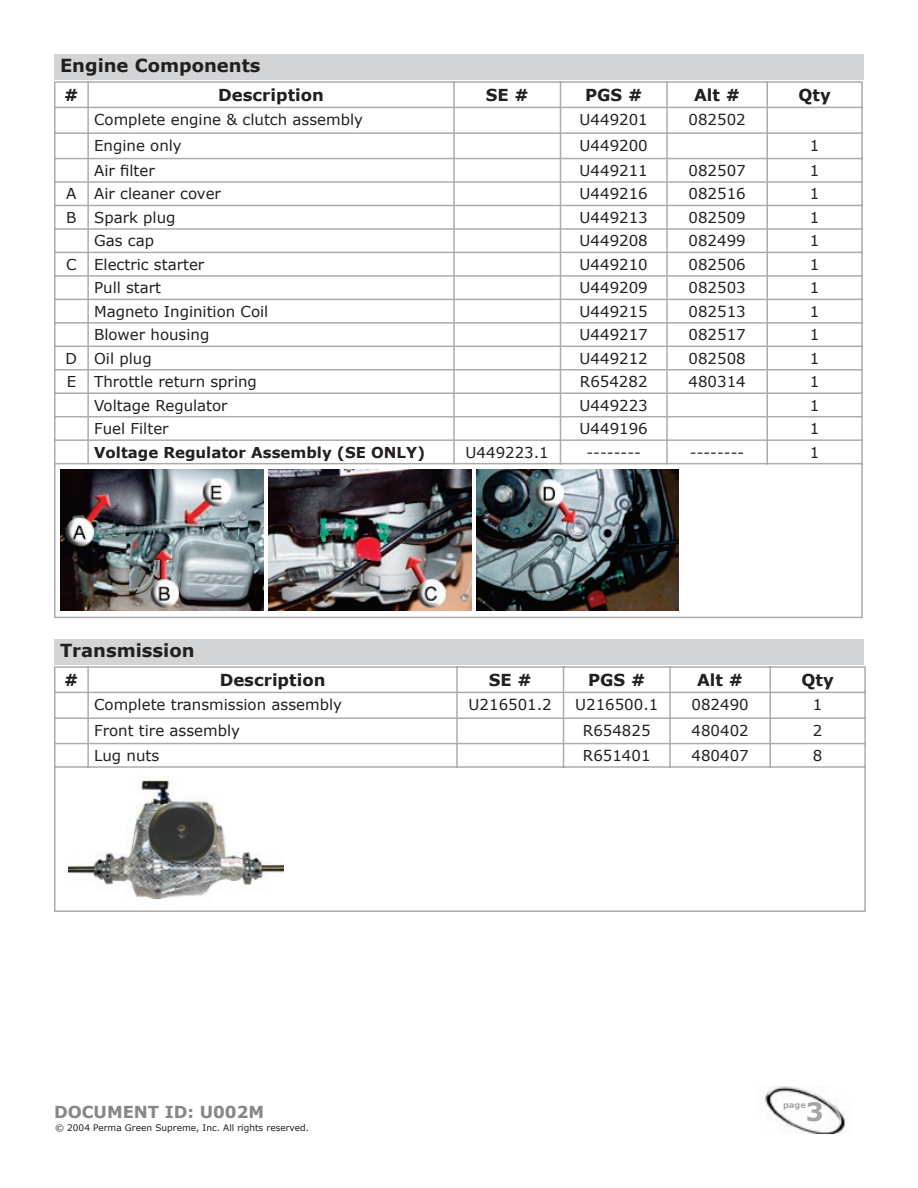
<style>
.page{position:relative;width:918px;height:1188px;background:#fff}
.page>*{position:absolute;margin:0;border:0;box-sizing:border-box;transform-origin:0 0}
.t1{font:700 25.2px "Verdana";color:#a4a5a9}
.t2{font:700 18px "Verdana";color:#231f20}
.t3{font:700 16.5px "Verdana";color:#231f20}
.t4{font:700 16.5px "Verdana";color:#85878a}
.t5{font:15px "Verdana";color:#231f20}
.t6{font:700 15px "Verdana";color:#231f20}
.t7{font:9px "Verdana";color:#231f20}
.t8{font:700 8.4px "Verdana";color:#a4a5a9}
</style>
<div class="page">
<div style="left:54px;top:54px;width:810px;height:25px;background:#d3d4d6"></div>
<svg style="left:54px;top:81px;width:809px;height:538px"></svg>
<img style="left:61px;top:470px;width:202px;height:140px">
<img style="left:269px;top:470px;width:202px;height:140px">
<img style="left:476px;top:470px;width:203px;height:140px">
<div style="left:54px;top:639px;width:810px;height:25px;background:#d3d4d6"></div>
<hr style="left:54px;top:666px;width:33px;height:2px;background:#abacb0">
<hr style="left:54px;top:668px;width:2px;height:24px;background:#abacb0">
<hr style="left:89px;top:666px;width:367px;height:2px;background:#abacb0">
<hr style="left:87px;top:666px;width:2px;height:26px;background:#abacb0">
<hr style="left:458px;top:666px;width:105px;height:2px;background:#abacb0">
<hr style="left:456px;top:666px;width:2px;height:26px;background:#abacb0">
<hr style="left:564px;top:666px;width:105px;height:2px;background:#abacb0">
<hr style="left:671px;top:666px;width:98px;height:2px;background:#abacb0">
<hr style="left:669px;top:666px;width:2px;height:26px;background:#abacb0">
<hr style="left:771px;top:666px;width:95px;height:2px;background:#abacb0">
<hr style="left:769px;top:666px;width:2px;height:26px;background:#abacb0">
<hr style="left:864px;top:668px;width:2px;height:24px;background:#abacb0">
<hr style="left:54px;top:692px;width:35px;height:1px;background:#abacb0">
<hr style="left:54px;top:693px;width:2px;height:24px;background:#abacb0">
<hr style="left:89px;top:692px;width:369px;height:1px;background:#abacb0">
<hr style="left:87px;top:693px;width:2px;height:24px;background:#abacb0">
<hr style="left:458px;top:692px;width:106px;height:1px;background:#abacb0">
<hr style="left:456px;top:693px;width:2px;height:24px;background:#abacb0">
<hr style="left:564px;top:692px;width:107px;height:1px;background:#abacb0">
<hr style="left:671px;top:692px;width:100px;height:1px;background:#abacb0">
<hr style="left:669px;top:693px;width:2px;height:24px;background:#abacb0">
<hr style="left:771px;top:692px;width:95px;height:1px;background:#abacb0">
<hr style="left:769px;top:693px;width:2px;height:24px;background:#abacb0">
<hr style="left:864px;top:693px;width:2px;height:24px;background:#abacb0">
<hr style="left:54px;top:717px;width:35px;height:2px;background:#abacb0">
<hr style="left:54px;top:719px;width:2px;height:24px;background:#abacb0">
<hr style="left:89px;top:717px;width:369px;height:2px;background:#abacb0">
<hr style="left:87px;top:719px;width:2px;height:24px;background:#abacb0">
<hr style="left:458px;top:717px;width:106px;height:2px;background:#abacb0">
<hr style="left:456px;top:719px;width:2px;height:24px;background:#abacb0">
<hr style="left:564px;top:717px;width:107px;height:2px;background:#abacb0">
<hr style="left:671px;top:717px;width:100px;height:2px;background:#abacb0">
<hr style="left:669px;top:719px;width:2px;height:24px;background:#abacb0">
<hr style="left:771px;top:717px;width:95px;height:2px;background:#abacb0">
<hr style="left:769px;top:719px;width:2px;height:24px;background:#abacb0">
<hr style="left:864px;top:719px;width:2px;height:24px;background:#abacb0">
<hr style="left:54px;top:743px;width:35px;height:1px;background:#abacb0">
<hr style="left:54px;top:744px;width:2px;height:22px;background:#abacb0">
<hr style="left:89px;top:743px;width:369px;height:1px;background:#abacb0">
<hr style="left:87px;top:744px;width:2px;height:24px;background:#abacb0">
<hr style="left:458px;top:743px;width:106px;height:1px;background:#abacb0">
<hr style="left:456px;top:744px;width:2px;height:24px;background:#abacb0">
<hr style="left:564px;top:743px;width:107px;height:1px;background:#abacb0">
<svg style="left:563px;top:666px;width:1px;height:102px"></svg>
<hr style="left:671px;top:743px;width:100px;height:1px;background:#abacb0">
<hr style="left:669px;top:744px;width:2px;height:24px;background:#abacb0">
<hr style="left:771px;top:743px;width:95px;height:1px;background:#abacb0">
<hr style="left:769px;top:744px;width:2px;height:24px;background:#abacb0">
<hr style="left:864px;top:744px;width:2px;height:22px;background:#abacb0">
<hr style="left:54px;top:766px;width:33px;height:2px;background:#abacb0">
<hr style="left:54px;top:768px;width:2px;height:142px;background:#abacb0">
<hr style="left:89px;top:766px;width:367px;height:2px;background:#abacb0">
<hr style="left:458px;top:766px;width:105px;height:2px;background:#abacb0">
<hr style="left:564px;top:766px;width:105px;height:2px;background:#abacb0">
<hr style="left:671px;top:766px;width:98px;height:2px;background:#abacb0">
<hr style="left:771px;top:766px;width:95px;height:2px;background:#abacb0">
<hr style="left:864px;top:768px;width:2px;height:142px;background:#abacb0">
<hr style="left:54px;top:910px;width:34px;height:2px;background:#abacb0">
<hr style="left:88px;top:910px;width:369px;height:2px;background:#abacb0">
<hr style="left:457px;top:910px;width:106px;height:2px;background:#abacb0">
<hr style="left:563px;top:910px;width:107px;height:2px;background:#abacb0">
<hr style="left:670px;top:910px;width:100px;height:2px;background:#abacb0">
<hr style="left:770px;top:910px;width:96px;height:2px;background:#abacb0">
<img style="left:764px;top:1086px;width:83px;height:48px">
<img style="left:68px;top:779px;width:216px;height:121px">
<p class="t2" style="left:60px;top:54px;width:202px">Engine Components</p>
<p class="t3" style="left:64px;top:84px;width:16px">#</p>
<p class="t3" style="left:218px;top:84px;width:107px">Description</p>
<p class="t3" style="left:486px;top:84px;width:44px">SE #</p>
<p class="t3" style="left:585px;top:84px;width:59px">PGS #</p>
<p class="t3" style="left:694px;top:84px;width:47px">Alt #</p>
<p class="t3" style="left:799px;top:84px;width:34px">Qty</p>
<p class="t5" style="left:94px;top:110px;width:270px">Complete engine &amp; clutch assembly</p>
<p class="t5" style="left:580px;top:110px;width:70px">U449201</p>
<p class="t5" style="left:689px;top:110px;width:59px">082502</p>
<p class="t5" style="left:94px;top:136px;width:89px">Engine only</p>
<p class="t5" style="left:580px;top:136px;width:70px">U449200</p>
<p class="t5" style="left:810px;top:136px;width:11px">1</p>
<p class="t5" style="left:94px;top:161px;width:62px">Air filter</p>
<p class="t5" style="left:580px;top:161px;width:70px">U449211</p>
<p class="t5" style="left:689px;top:161px;width:59px">082507</p>
<p class="t5" style="left:810px;top:161px;width:11px">1</p>
<p class="t5" style="left:66px;top:184px;width:156px">A Air cleaner cover</p>
<p class="t5" style="left:580px;top:184px;width:70px">U449216</p>
<p class="t5" style="left:689px;top:184px;width:59px">082516</p>
<p class="t5" style="left:810px;top:184px;width:11px">1</p>
<p class="t5" style="left:66px;top:208px;width:111px">B Spark plug</p>
<p class="t5" style="left:580px;top:208px;width:70px">U449213</p>
<p class="t5" style="left:689px;top:208px;width:59px">082509</p>
<p class="t5" style="left:810px;top:208px;width:11px">1</p>
<p class="t5" style="left:94px;top:231px;width:61px">Gas cap</p>
<p class="t5" style="left:580px;top:231px;width:70px">U449208</p>
<p class="t5" style="left:689px;top:231px;width:59px">082499</p>
<p class="t5" style="left:810px;top:231px;width:11px">1</p>
<p class="t5" style="left:66px;top:255px;width:140px">C Electric starter</p>
<p class="t5" style="left:580px;top:255px;width:70px">U449210</p>
<p class="t5" style="left:689px;top:255px;width:59px">082506</p>
<p class="t5" style="left:810px;top:255px;width:11px">1</p>
<p class="t5" style="left:94px;top:278px;width:69px">Pull start</p>
<p class="t5" style="left:580px;top:278px;width:70px">U449209</p>
<p class="t5" style="left:689px;top:278px;width:59px">082503</p>
<p class="t5" style="left:810px;top:278px;width:11px">1</p>
<p class="t5" style="left:94px;top:302px;width:176px">Magneto Inginition Coil</p>
<p class="t5" style="left:580px;top:302px;width:70px">U449215</p>
<p class="t5" style="left:689px;top:302px;width:59px">082513</p>
<p class="t5" style="left:810px;top:302px;width:11px">1</p>
<p class="t5" style="left:94px;top:325px;width:117px">Blower housing</p>
<p class="t5" style="left:580px;top:325px;width:70px">U449217</p>
<p class="t5" style="left:689px;top:325px;width:59px">082517</p>
<p class="t5" style="left:810px;top:325px;width:11px">1</p>
<p class="t5" style="left:66px;top:349px;width:88px">D Oil plug</p>
<p class="t5" style="left:580px;top:349px;width:70px">U449212</p>
<p class="t5" style="left:689px;top:349px;width:59px">082508</p>
<p class="t5" style="left:810px;top:349px;width:11px">1</p>
<p class="t5" style="left:67px;top:372px;width:192px">E Throttle return spring</p>
<p class="t5" style="left:580px;top:372px;width:69px">R654282</p>
<p class="t5" style="left:689px;top:372px;width:59px">480314</p>
<p class="t5" style="left:810px;top:372px;width:11px">1</p>
<p class="t5" style="left:94px;top:396px;width:135px">Voltage Regulator</p>
<p class="t5" style="left:580px;top:396px;width:70px">U449223</p>
<p class="t5" style="left:810px;top:396px;width:11px">1</p>
<p class="t5" style="left:94px;top:419px;width:76px">Fuel Filter</p>
<p class="t5" style="left:580px;top:419px;width:70px">U449196</p>
<p class="t5" style="left:810px;top:419px;width:11px">1</p>
<p class="t6" style="left:94px;top:443px;width:333px">Voltage Regulator Assembly (SE ONLY)</p>
<p class="t5" style="left:466px;top:443px;width:85px">U449223.1</p>
<p class="t5" style="left:586px;top:443px;width:56px">--------</p>
<p class="t5" style="left:690px;top:443px;width:56px">--------</p>
<p class="t5" style="left:810px;top:443px;width:11px">1</p>
<p class="t2" style="left:60px;top:639px;width:136px">Transmission</p>
<p class="t3" style="left:64px;top:669px;width:16px">#</p>
<p class="t3" style="left:220px;top:669px;width:107px">Description</p>
<p class="t3" style="left:489px;top:669px;width:44px">SE #</p>
<p class="t3" style="left:588px;top:669px;width:59px">PGS #</p>
<p class="t3" style="left:697px;top:669px;width:47px">Alt #</p>
<p class="t3" style="left:802px;top:669px;width:34px">Qty</p>
<p class="t5" style="left:94px;top:695px;width:249px">Complete transmission assembly</p>
<p class="t5" style="left:469px;top:695px;width:85px">U216501.2</p>
<p class="t5" style="left:575px;top:695px;width:85px">U216500.1</p>
<p class="t5" style="left:692px;top:695px;width:59px">082490</p>
<p class="t5" style="left:813px;top:695px;width:11px">1</p>
<p class="t5" style="left:94px;top:721px;width:147px">Front tire assembly</p>
<p class="t5" style="left:583px;top:721px;width:69px">R654825</p>
<p class="t5" style="left:692px;top:721px;width:59px">480402</p>
<p class="t5" style="left:813px;top:721px;width:11px">2</p>
<p class="t5" style="left:94px;top:746px;width:67px">Lug nuts</p>
<p class="t5" style="left:583px;top:746px;width:69px">R651401</p>
<p class="t5" style="left:692px;top:746px;width:59px">480407</p>
<p class="t5" style="left:813px;top:746px;width:11px">8</p>
<p class="t4" style="left:54px;top:1102px;width:212px">DOCUMENT ID: U002M</p>
<p class="t7" style="left:55px;top:1122px;width:256px">© 2004 Perma Green Supreme, Inc. All rights reserved.</p>
<p class="t8" style="left:783px;top:1100px;width:24px">page</p>
<h1 class="t1" style="left:806px;top:1096px;width:19px">3</h1>
</div>
